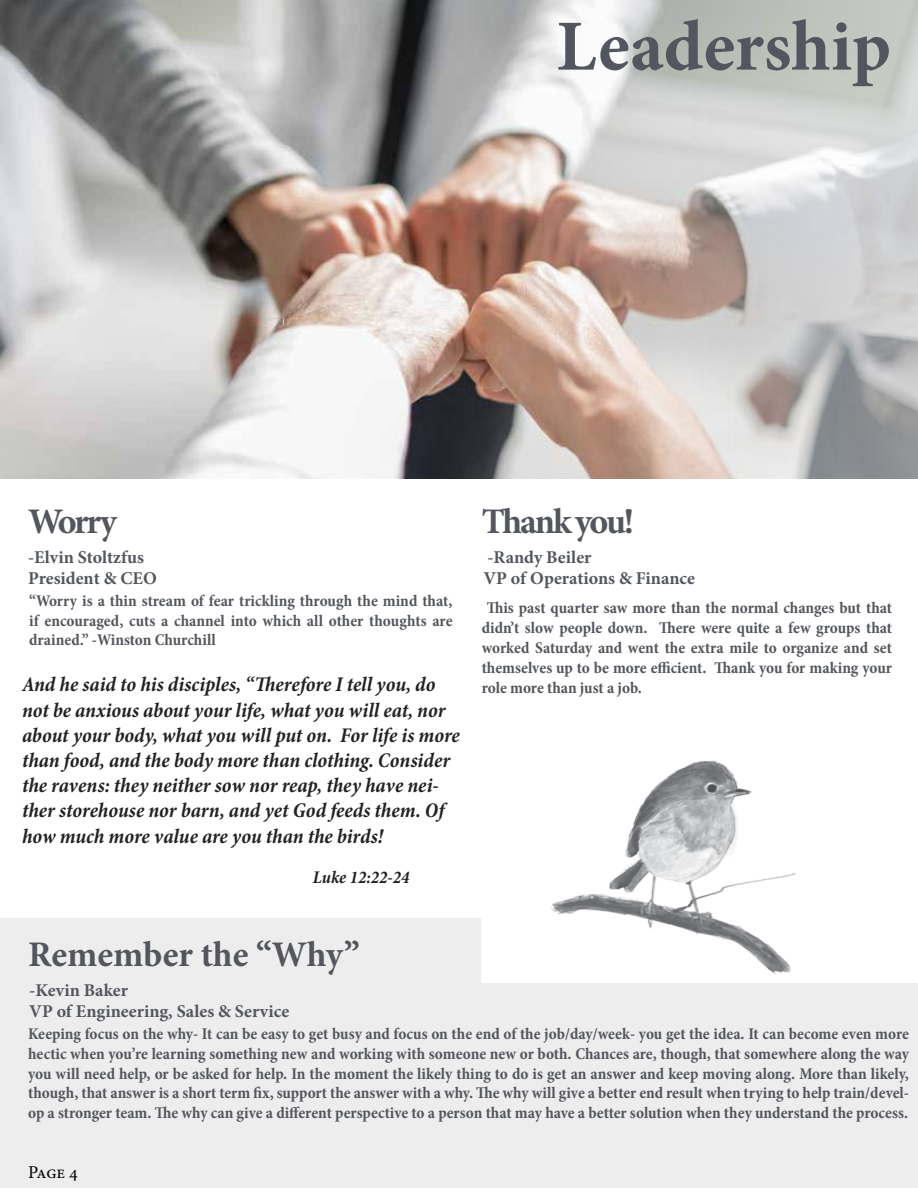
<style>
.page{position:relative;width:918px;height:1188px;background:#fff}
.page>*{position:absolute;margin:0;border:0;box-sizing:border-box;transform-origin:0 0}
.t1{font:700 72px "Minion Pro";color:#53565e}
.t2{font:700 36px "Minion Pro";letter-spacing:-.015em;color:#53565d}
.t3{font:700 36px "Minion Pro";letter-spacing:-.06em;color:#53565d}
.t4{font:italic 700 condensed 21px/25.2px "Minion Pro";letter-spacing:-.005em;color:#222220}
.t5{font:700 18px/21.6px "Minion Pro";color:#53565d}
.t6{font:italic 700 condensed 18px "Minion Pro";color:#202221}
.t7{font:18px "Minion Pro";color:#000}
.t8{font:700 condensed 16.5px/19.8px "Minion Pro";color:#53565d;text-align:justify}
</style>
<div class="page">
<div style="left:0;top:918px;width:918px;height:270px;background:#ededed"></div>
<img style="left:0;top:0;width:918px;height:479px">
<img style="left:482px;top:760px;width:436px;height:222px">
<h2 class="t2" style="left:28px;top:497px;width:90px">Worry</h2>
<p class="t5" style="left:28px;top:546px;width:130px">-Elvin Stoltzfus<br>President &amp; CEO</p>
<h1 class="t1" style="left:557px;top:-4px;width:336px">Leadership</h1>
<h2 class="t3" style="left:482px;top:497px;width:154px">Thank you!</h2>
<p class="t5" style="left:484px;top:546px;width:213px">-Randy Beiler<br>VP of Operations &amp; Finance</p>
<p class="t8" style="left:29px;top:591px;width:425px">“Worry is a thin stream of fear trickling through the mind that, if encouraged, cuts a channel into which all other thoughts are drained.” -Winston Churchill</p>
<p class="t8" style="left:482px;top:598px;width:412px">This past quarter saw more than the normal changes but that didn’t slow people down. There were quite a few groups that worked Saturday and went the extra mile to organize and set themselves up to be more efficient. Thank you for making your</p>
<p class="t4" style="left:22px;top:672px;width:415px">And he said to his disciples, “Therefore I tell you, do</p>
<p class="t8" style="left:482px;top:677px;width:162px">role more than just a job.</p>
<p class="t4" style="left:22px;top:697px;width:439px">not be anxious about your life, what you will eat, nor about your body, what you will put on. For life is more than food, and the body more than clothing. Consider the ravens: they neither sow nor reap, they have nei&shy;ther storehouse nor barn, and yet God feeds them. Of how much more value are you than the birds!</p>
<p class="t6" style="left:313px;top:864px;width:98px">Luke 12:22-24</p>
<h2 class="t2" style="left:28px;top:929px;width:333px">Remember the “Why”</h2>
<p class="t5" style="left:29px;top:979px;width:262px">-Kevin Baker<br>VP of Engineering, Sales &amp; Service</p>
<p class="t8" style="left:28px;top:1024px;width:882px">Keeping focus on the why- It can be easy to get busy and focus on the end of the job/day/week- you get the idea. It can become even more hectic when you’re learning something new and working with someone new or both. Chances are, though, that somewhere along the way you will need help, or be asked for help. In the moment the likely thing to do is get an answer and keep moving along. More than likely, though, that answer is a short term fix, support the answer with a why. The why will give a better end result when trying to help train/devel&shy;op a stronger team. The why can give a different perspective to a person that may have a better solution when they understand the process.</p>
<p class="t7" style="left:28px;top:1161px;width:51px">Page 4</p>
</div>
